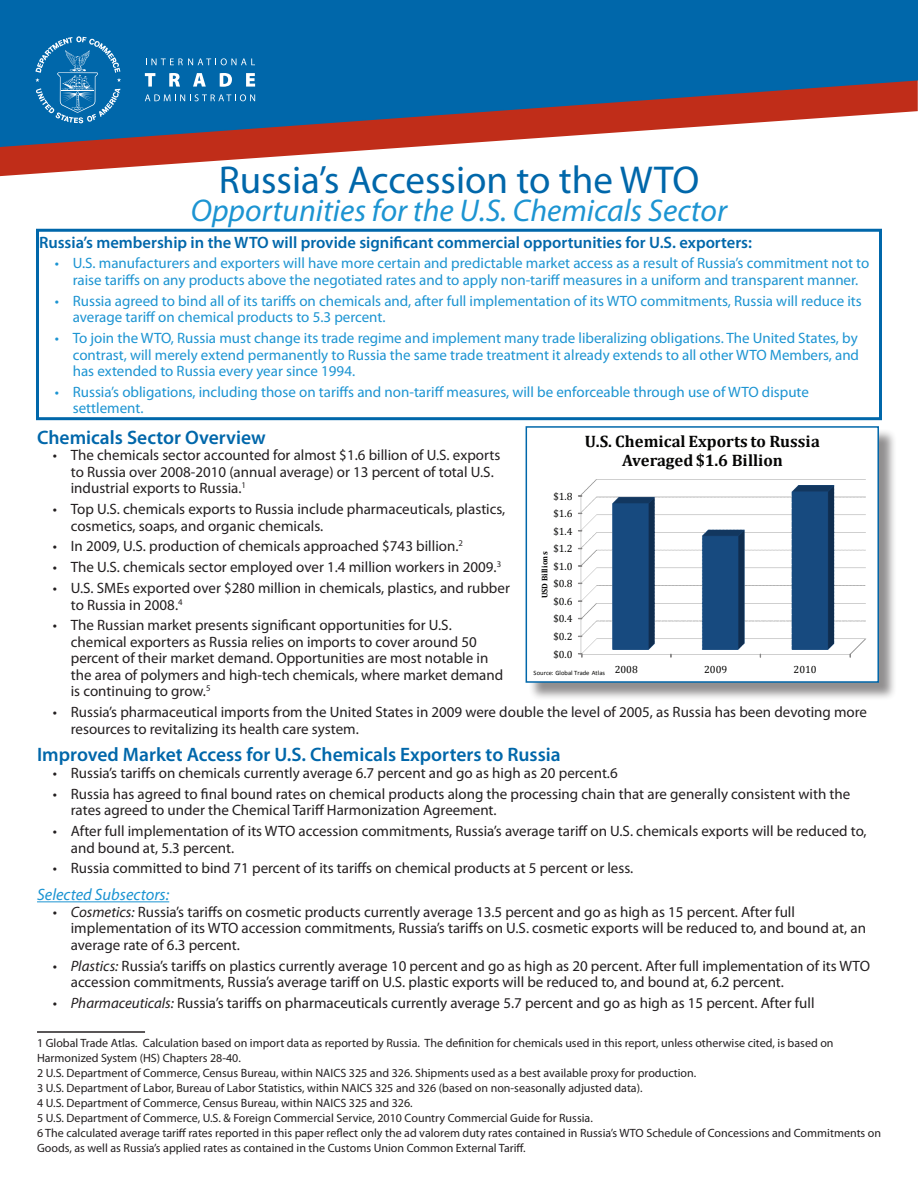
<style>
.page{position:relative;width:918px;height:1188px;background:#fff}
.page>*{position:absolute;margin:0;border:0;box-sizing:border-box;transform-origin:0 0}
.Heading_7{font:39px "Myriad Pro";color:#0067aa}
.Sector_Title_2{font:italic 31.5px "Myriad Pro";color:#1c94d2}
.Heading_2{font:600 19.5px "Myriad Pro";color:#0067aa}
.t1{font:700 16.65px/19.4px "Cambria";letter-spacing:.005em;color:#050504;text-align:center}
.Heading_1{font:600 16.5px "Myriad Pro";color:#0067aa}
.Heading_3{font:italic 16.5px "Myriad Pro";color:#1c94d2}
.t2{font:15px/16.5px "Myriad Pro";color:#231f20}
.t3{font:15px/16.5px "Myriad Pro";color:#1c94d2}
.Footnote{font:12px/15px "Myriad Pro";color:#231f20}
.t4{font:10.5px "Cambria";color:#050504}
.t5{font:700 8.1px "Cambria";letter-spacing:.015em;color:#050504}
.t6{font:6.6px "Calibri";letter-spacing:.005em;color:#050504}
.s1{font-style:italic}
</style>
<div class="page">
<svg style="left:0;top:148px;width:397px;height:28px"></svg>
<svg style="left:0;top:0;width:918px;height:148px;background:#346897"></svg>
<svg style="left:35px;top:36px;width:86px;height:87px;background:#227bb5"></svg>
<svg style="left:146px;top:58px;width:109px;height:7px"></svg>
<svg style="left:145px;top:73px;width:10px;height:14px"></svg>
<svg style="left:169px;top:73px;width:11px;height:14px"></svg>
<svg style="left:193px;top:73px;width:13px;height:14px"></svg>
<svg style="left:220px;top:73px;width:12px;height:14px"></svg>
<svg style="left:246px;top:73px;width:9px;height:14px"></svg>
<svg style="left:145px;top:94px;width:110px;height:7px"></svg>
<div style="left:36px;top:229px;width:846px;height:191px;border:3px solid #0067aa"></div>
<hr style="left:37px;top:901px;width:132px;height:1px;background:#1c94d2">
<hr style="left:37px;top:1031px;width:108px;height:2px;background:#231f20">
<div style="left:528px;top:428px;width:370px;height:274px;background:#231f20;opacity:.5"></div>
<div style="left:526px;top:427px;width:352px;height:255px;background:#fff"></div>
<img style="left:581px;top:479px;width:286px;height:176px">
<div style="left:526px;top:426px;width:353px;height:257px;border:2px solid #0067aa"></div>
<p class="Heading_7" style="left:219px;top:156px;width:482px">Russia’s Accession to the WTO</p>
<p class="Sector_Title_2" style="left:191px;top:191px;width:538px">Opportunities for the U.S. Chemicals Sector</p>
<p class="Heading_1" style="left:39px;top:232px;width:715px">Russia’s membership in the WTO will provide significant commercial opportunities for U.S. exporters:</p>
<p class="t3" style="left:55px;top:255px;width:816px;text-align:center">• U.S. manufacturers and exporters will have more certain and predictable market access as a result of Russia’s commitment not to raise tariffs on any products above the negotiated rates and to apply non-tariff measures in a uniform and transparent manner.</p>
<p class="t3" style="left:73px;top:292px;width:791px;text-indent:-18px">• Russia agreed to bind all of its tariffs on chemicals and, after full implementation of its WTO commitments, Russia will reduce its average tariff on chemical products to 5.3 percent.</p>
<p class="t3" style="left:73px;top:330px;width:788px;text-align:justify;text-indent:-18px">• To join the WTO, Russia must change its trade regime and implement many trade liberalizing obligations. The United States, by contrast, will merely extend permanently to Russia the same trade treatment it already extends to all other WTO Members, and has extended to Russia every year since 1994.</p>
<p class="t3" style="left:73px;top:383px;width:738px;text-indent:-18px">• Russia’s obligations, including those on tariffs and non-tariff measures, will be enforceable through use of WTO dispute settlement.</p>
<p class="Heading_2" style="left:37px;top:425px;width:230px">Chemicals Sector Overview</p>
<p class="t2" style="left:71px;top:447px;width:431px;text-indent:-18px">• The chemicals sector accounted for almost $1.6 billion of U.S. exports to Russia over 2008-2010 (annual average) or 13 percent of total U.S. industrial exports to Russia.<sup>1</sup></p>
<p class="t2" style="left:71px;top:501px;width:436px;text-indent:-18px">• Top U.S. chemicals exports to Russia include pharmaceuticals, plastics, cosmetics, soaps, and organic chemicals.</p>
<p class="t2" style="left:53px;top:538px;width:412px">• In 2009, U.S. production of chemicals approached $743 billion.<sup>2</sup></p>
<p class="t2" style="left:53px;top:559px;width:450px">• The U.S. chemicals sector employed over 1.4 million workers in 2009.<sup>3</sup></p>
<p class="t2" style="left:71px;top:579px;width:441px;text-indent:-18px">• U.S. SMEs exported over $280 million in chemicals, plastics, and rubber to Russia in 2008.<sup>4</sup></p>
<p class="t2" style="left:71px;top:617px;width:434px;text-indent:-18px">• The Russian market presents significant opportunities for U.S. chemical exporters as Russia relies on imports to cover around 50 percent of their market demand. Opportunities are most notable in the area of polymers and high-tech chemicals, where market demand is continuing to grow.<sup>5</sup></p>
<p class="t2" style="left:71px;top:704px;width:798px;text-indent:-18px">• Russia’s pharmaceutical imports from the United States in 2009 were double the level of 2005, as Russia has been devoting more resources to revitalizing its health care system.</p>
<p class="Heading_2" style="left:37px;top:742px;width:525px">Improved Market Access for U.S. Chemicals Exporters to Russia</p>
<p class="t2" style="left:53px;top:764px;width:566px">• Russia’s tariffs on chemicals currently average 6.7 percent and go as high as 20 percent.6</p>
<p class="t2" style="left:71px;top:785px;width:781px;text-indent:-18px">• Russia has agreed to final bound rates on chemical products along the processing chain that are generally consistent with the rates agreed to under the Chemical Tariff Harmonization Agreement.</p>
<p class="t2" style="left:71px;top:822px;width:797px;text-indent:-18px">• After full implementation of its WTO accession commitments, Russia’s average tariff on U.S. chemicals exports will be reduced to, and bound at, 5.3 percent.</p>
<p class="t2" style="left:53px;top:860px;width:582px">• Russia committed to bind 71 percent of its tariffs on chemical products at 5 percent or less.</p>
<p class="Heading_3" style="left:37px;top:884px;width:134px">Selected Subsectors:</p>
<p class="t2" style="left:71px;top:903px;width:797px;text-indent:-18px"><span class="s1">• Cosmetics:</span> Russia’s tariffs on cosmetic products currently average 13.5 percent and go as high as 15 percent. After full implementation of its WTO accession commitments, Russia’s tariffs on U.S. cosmetic exports will be reduced to, and bound at, an average rate of 6.3 percent.</p>
<p class="t2" style="left:71px;top:957px;width:801px;text-indent:-18px"><span class="s1">• Plastics:</span> Russia’s tariffs on plastics currently average 10 percent and go as high as 20 percent. After full implementation of its WTO accession commitments, Russia’s average tariff on U.S. plastic exports will be reduced to, and bound at, 6.2 percent.</p>
<p class="t2" style="left:53px;top:994px;width:763px"><span class="s1">• Pharmaceuticals:</span> Russia’s tariffs on pharmaceuticals currently average 5.7 percent and go as high as 15 percent. After full</p>
<p class="Footnote" style="left:37px;top:1035px;width:798px">1 Global Trade Atlas. Calculation based on import data as reported by Russia. The definition for chemicals used in this report, unless otherwise cited, is based on<br>Harmonized System (HS) Chapters 28-40.</p>
<p class="Footnote" style="left:37px;top:1065px;width:661px">2 U.S. Department of Commerce, Census Bureau, within NAICS 325 and 326. Shipments used as a best available proxy for production.</p>
<p class="Footnote" style="left:37px;top:1080px;width:607px">3 U.S. Department of Labor, Bureau of Labor Statistics, within NAICS 325 and 326 (based on non-seasonally adjusted data).</p>
<p class="Footnote" style="left:37px;top:1095px;width:377px">4 U.S. Department of Commerce, Census Bureau, within NAICS 325 and 326.</p>
<p class="Footnote" style="left:37px;top:1110px;width:557px">5 U.S. Department of Commerce, U.S. &amp; Foreign Commercial Service, 2010 Country Commercial Guide for Russia.</p>
<p class="Footnote" style="left:37px;top:1125px;width:846px">6 The calculated average tariff rates reported in this paper reflect only the ad valorem duty rates contained in Russia’s WTO Schedule of Concessions and Commitments on<br>Goods, as well as Russia’s applied rates as contained in the Customs Union Common External Tariff.</p>
<p class="t1" style="left:585px;top:431px;width:236px">U.S. Chemical Exports to Russia<br>Averaged$1.6 Billion</p>
<p class="t4" style="left:553px;top:490px;width:21px">$1.8</p>
<p class="t4" style="left:553px;top:507px;width:21px">$1.6</p>
<p class="t4" style="left:553px;top:525px;width:21px">$1.4</p>
<p class="t4" style="left:553px;top:542px;width:21px">$1.2</p>
<p class="t5" style="left:540px;top:598px;width:48px;rotate:-90deg">USD Billions</p>
<p class="t4" style="left:553px;top:560px;width:21px">$1.0</p>
<p class="t4" style="left:553px;top:578px;width:21px">$0.8</p>
<p class="t4" style="left:553px;top:595px;width:21px">$0.6</p>
<p class="t4" style="left:553px;top:613px;width:21px">$0.4</p>
<p class="t4" style="left:553px;top:630px;width:21px">$0.2</p>
<p class="t4" style="left:553px;top:648px;width:21px">$0.0</p>
<p class="t4" style="left:615px;top:663px;width:25px">2008</p>
<p class="t4" style="left:704px;top:663px;width:25px">2009</p>
<p class="t4" style="left:794px;top:663px;width:25px">2010</p>
<p class="t6" style="left:534px;top:669px;width:73px">Source: Global Trade Atlas</p>
</div>
